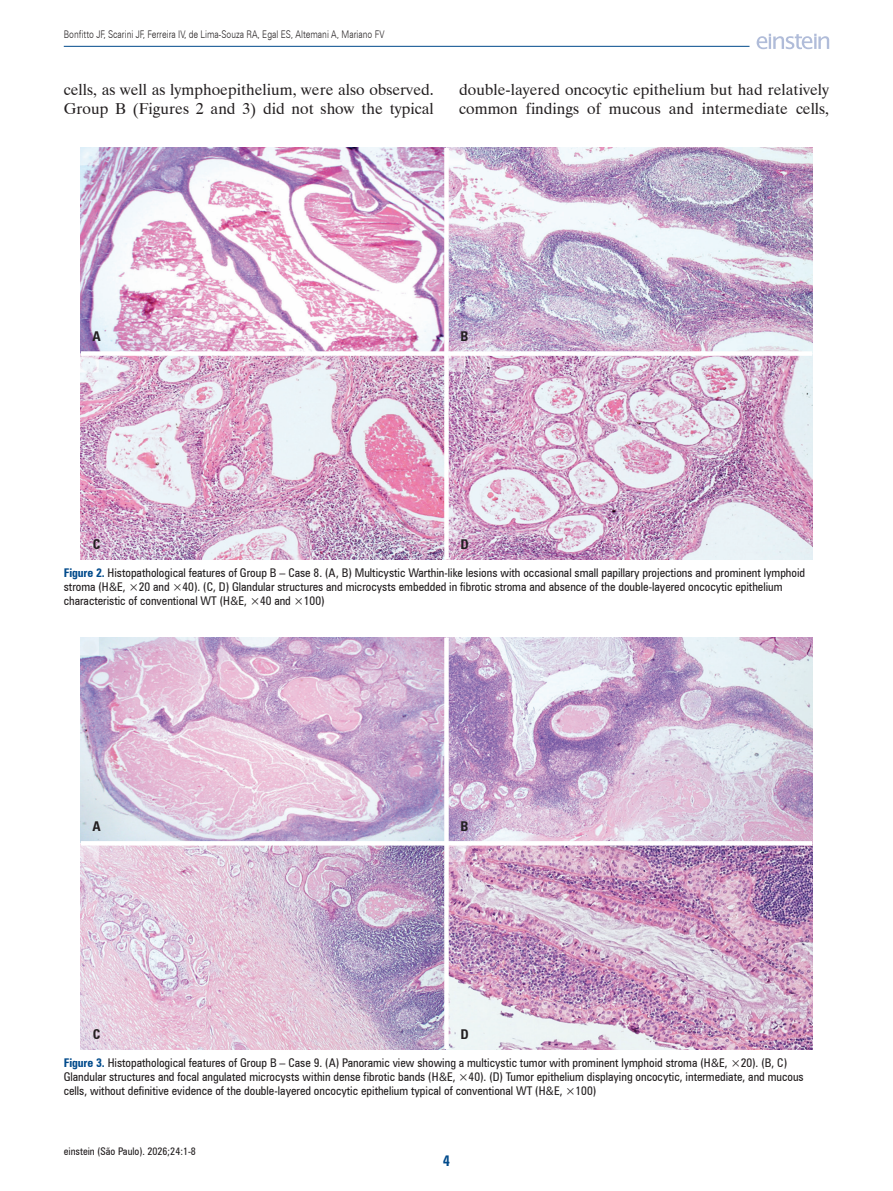
<style>
.page{position:relative;width:893px;height:1191px;background:#fff}
.page>*{position:absolute;margin:0;border:0;box-sizing:border-box;transform-origin:0 0}
.t1{font:15.75px/19.5px "Dutch 801 BT";color:#231f20}
.t2{font:700 condensed 15px "Zurich BT";color:#004a8b}
.t3{font:700 condensed 13.5px "Zurich BT";color:#231f20}
.t4{font:condensed 12px/14.2px "Zurich BT";color:#231f20}
.t5{font:300 10.5px "Zurich BT";color:#231f20;scale:.8 1}
.t6{font:condensed 10.5px "Zurich BT";color:#231f20}
.s1{font-weight:700;color:#004a8b}
.s2{font-family:"Frutiger Neue LT Pro";font-stretch:normal}
</style>
<div class="page">
<svg style="left:757px;top:34px;width:72px;height:15px"></svg>
<hr style="left:64px;top:46px;width:685px;height:1px;background:#004a8b">
<img style="left:81px;top:148px;width:731px;height:411px">
<div style="left:444px;top:148px;width:5px;height:411px;background:#fff"></div>
<div style="left:81px;top:351px;width:731px;height:5px;background:#fff"></div>
<img style="left:81px;top:637px;width:731px;height:412px">
<div style="left:444px;top:637px;width:5px;height:412px;background:#fff"></div>
<hr style="left:81px;top:841px;width:731px;height:4px;background:#fff">
<p class="t5" style="left:64px;top:28px;width:402px">Bonfitto JF, Scarini JF, Ferreira IV, de Lima-Souza RA, Egal ES, Altemani A, Mariano FV</p>
<h1 class="t1" style="left:64px;top:80px;width:371px">cells, as well as lymphoepithelium, were also observed.<br>Group B (Figures 2 and 3) did not show the typical</h1>
<h1 class="t1" style="left:459px;top:80px;width:371px">double-layered oncocytic epithelium but had relatively common findings of mucous and intermediate cells,</h1>
<p class="t3" style="left:92px;top:328px;width:10px">A</p>
<p class="t3" style="left:93px;top:536px;width:9px">C</p>
<p class="t3" style="left:461px;top:328px;width:9px">B</p>
<p class="t3" style="left:460px;top:536px;width:10px">D</p>
<p class="t4" style="left:64px;top:565px;width:743px"><span class="s1">Figure 2.</span> Histopathological features of Group B – Case 8. (A, B) Multicystic Warthin-like lesions with occasional small papillary projections and prominent lymphoid stroma (H<span class="s2">&amp;</span>E, ×20 and ×40). (C, D) Glandular structures and microcysts embedded in fibrotic stroma and absence of the double-layered oncocytic epithelium characteristic of conventional WT (H<span class="s2">&amp;</span>E, ×40 and ×100)</p>
<p class="t3" style="left:92px;top:817px;width:10px">A</p>
<p class="t3" style="left:93px;top:1025px;width:9px">C</p>
<p class="t3" style="left:461px;top:817px;width:9px">B</p>
<p class="t3" style="left:460px;top:1025px;width:10px">D</p>
<p class="t4" style="left:64px;top:1055px;width:741px"><span class="s1">Figure 3.</span> Histopathological features of Group B – Case 9. (A) Panoramic view showing a multicystic tumor with prominent lymphoid stroma (H<span class="s2">&amp;</span>E, ×20). (B, C)<br>Glandular structures and focal angulated microcysts within dense fibrotic bands (H<span class="s2">&amp;</span>E, ×40). (D) Tumor epithelium displaying oncocytic, intermediate, and mucous cells, without definitive evidence of the double-layered oncocytic epithelium typical of conventional WT (H<span class="s2">&amp;</span>E, ×100)</p>
<p class="t6" style="left:64px;top:1144px;width:134px">einstein (São Paulo). 2026;24:1-8</p>
<p class="t2" style="left:443px;top:1151px;width:9px">4</p>
</div>
